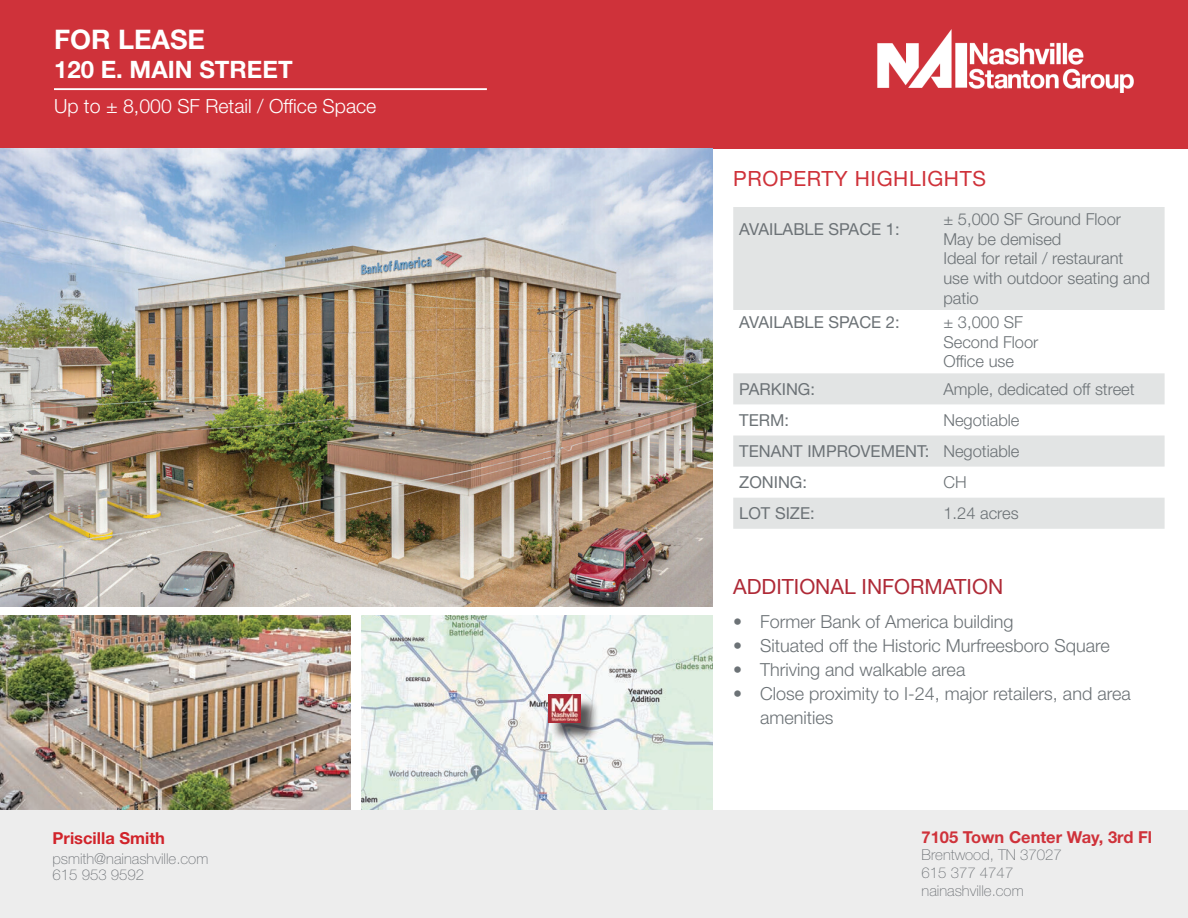
<style>
.page{position:relative;width:1188px;height:918px;background:#fff}
.page>*{position:absolute;margin:0;border:0;box-sizing:border-box;transform-origin:0 0}
.t1{font:700 27px "Helvetica Neue LT Std";color:#fff}
.t2{font:700 24px "Helvetica Neue LT Std";color:#fff}
.t3{font:21px "Helvetica Neue LT Std";color:#af2a37}
.t4{font:21px "Helvetica Neue LT Std";letter-spacing:.03em;color:#cf323a}
.t5{font:300 19.5px "Helvetica Neue LT Std";color:#fff}
.t6{font:300 18px/24px "Helvetica Neue LT Std";color:#6c7276}
.t7{font:300 16.5px/19.8px "Helvetica Neue LT Std";color:#6c7276}
.t8{font:16.5px/31px "Helvetica Neue LT Std";color:#6c7276;text-align:justify}
.t9{font:700 16.5px "Helvetica Neue LT Std";color:#cf323a}
.t10{font:700 16.5px "Helvetica Neue LT Std";color:#d1232a}
.t11{font:100 15px/18px "Helvetica Neue LT Std";color:#6e7276}
.s1{font-weight:300}
</style>
<div class="page">
<div style="left:0;top:0;width:1188px;height:148px;background:#cf323a"></div>
<img style="left:878px;top:30px;width:255px;height:62px">
<hr style="left:54px;top:88px;width:433px;height:2px;background:#fff">
<div style="left:0;top:810px;width:1188px;height:108px;background:#ededed"></div>
<img style="left:0;top:148px;width:713px;height:458px">
<img style="left:0;top:616px;width:351px;height:194px">
<img style="left:362px;top:616px;width:351px;height:194px">
<div style="left:550px;top:697px;width:49px;height:45px;background:#231f20;opacity:.75"></div>
<img style="left:548px;top:695px;width:32px;height:28px">
<svg style="left:733px;top:207px;width:432px;height:322px;fill:#e2e4e4"></svg>
<h1 class="t1" style="left:54px;top:23px;width:153px">FOR LEASE</h1>
<h2 class="t2" style="left:54px;top:55px;width:240px">120 E. MAIN STREET</h2>
<p class="t5" style="left:54px;top:94px;width:324px">Up to ± 8,000 SF Retail / Office Space</p>
<p class="t10" style="left:53px;top:828px;width:114px">Priscilla Smith</p>
<p class="t11" style="left:53px;top:850px;width:157px;line-height:16.5px">psmith@nainashville.com<br>615 953 9592</p>
<p class="t4" style="left:733px;top:166px;width:254px">PROPERTY HIGHLIGHTS</p>
<p class="t8" style="left:739px;top:213px;width:162px">AVAILABLE SPACE 1:</p>
<p class="t7" style="left:943px;top:209px;width:208px">± 5,000 SF Ground Floor<br>May be demised<br>Ideal for retail / restaurant use with outdoor seating and patio</p>
<p class="t8" style="left:739px;top:306px;width:162px">AVAILABLE SPACE 2:</p>
<p class="t7" style="left:943px;top:312px;width:97px">± 3,000 SF<br>Second Floor<br>Office use</p>
<p class="t8" style="left:739px;top:373px;width:77px">PARKING:</p>
<p class="t7" style="left:943px;top:379px;width:193px">Ample, dedicated off street</p>
<p class="t8" style="left:739px;top:404px;width:51px">TERM:</p>
<p class="t8" style="left:739px;top:404px;width:282px;text-indent:204px"><span class="s1">Negotiable </span>TENANT IMPROVEMENT: <span class="s1">Negotiable </span>ZONING:</p>
<p class="t7" style="left:943px;top:472px;width:25px">CH</p>
<p class="t8" style="left:739px;top:498px;width:77px">LOT SIZE:</p>
<p class="t7" style="left:943px;top:503px;width:77px">1.24 acres</p>
<p class="t3" style="left:733px;top:574px;width:271px">ADDITIONAL INFORMATION</p>
<p class="t6" style="left:733px;top:610px;width:282px">• Former Bank of America building</p>
<p class="t6" style="left:733px;top:634px;width:378px">• Situated off the Historic Murfreesboro Square</p>
<p class="t6" style="left:733px;top:658px;width:234px">• Thriving and walkable area</p>
<p class="t6" style="left:760px;top:682px;width:372px;text-indent:-27px">• Close proximity to I-24, major retailers, and area amenities</p>
<p class="t9" style="left:922px;top:827px;width:232px">7105 Town Center Way, 3rd Fl</p>
<p class="t11" style="left:922px;top:846px;width:142px">Brentwood, TN 37027<br>615 377 4747 nainashville.com</p>
</div>
